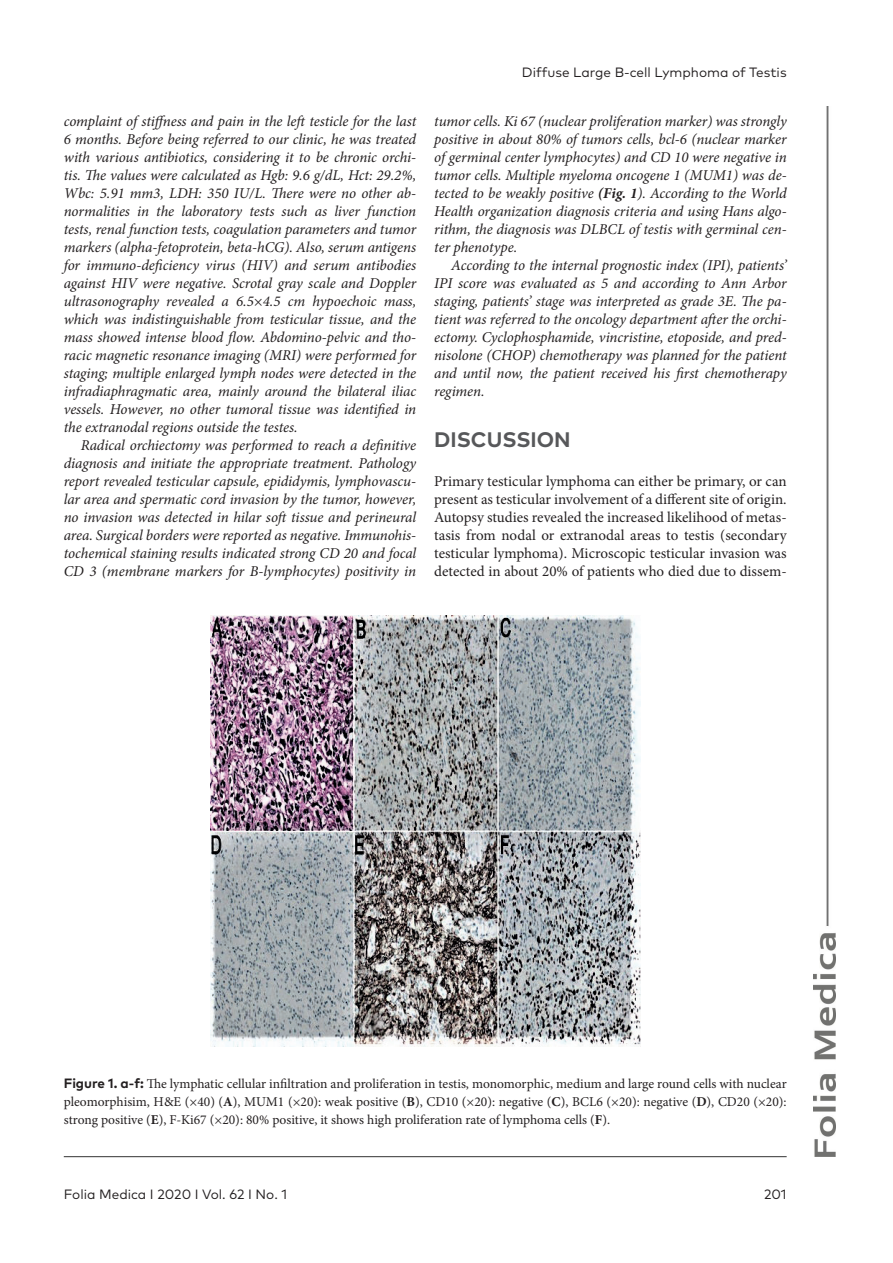
<style>
.page{position:relative;width:893px;height:1263px;background:#fff}
.page>*{position:absolute;margin:0;border:0;box-sizing:border-box;transform-origin:0 0}
.H_1{font:700 21px "FF Mark Pro";color:#57585a}
.Body_text{font:italic 15px/18px "Minion Pro";letter-spacing:-.005em;color:#231f20;text-align:justify}
.Body_text_-_no_inden{font:italic 15px/18px "Minion Pro";letter-spacing:-.01em;color:#231f20;text-align:justify}
.Body_text_-_no_inden-2{font:15px/18px "Minion Pro";color:#231f20;text-align:justify}
.FIG_Caption{font:13.5px/18px "Minion Pro";letter-spacing:-.005em;color:#231f20;text-align:justify}
.t1{font:13.5px "FF Mark Pro";color:#231f20}
.s1{font-weight:700}
.s2{font-family:"FF Mark Pro";font-weight:700}
</style>
<div class="page">
<hr style="left:64px;top:1156px;width:723px;height:1px;background:#333">
<img style="left:813px;top:106px;width:22px;height:1051px">
<img style="left:210px;top:616px;width:430px;height:430px">
<p class="Body_text_-_no_inden" style="left:64px;top:112px;width:354px">complaint of stiffness and pain in the left testicle for the last 6 months. Before being referred to our clinic, he was treated with various antibiotics, considering it to be chronic orchi&shy;tis. The values were calculated as Hgb: 9.6 g/dL, Hct: 29.2%, Wbc: 5.91 mm3, LDH: 350 IU/L. There were no other ab&shy;normalities in the laboratory tests such as liver function tests, renal function tests, coagulation parameters and tumor markers (alpha-fetoprotein, beta-hCG). Also, serum antigens for immuno-deficiency virus (HIV) and serum antibodies against HIV were negative. Scrotal gray scale and Doppler ultrasonography revealed a 6.5×4.5 cm hypoechoic mass, which was indistinguishable from testicular tissue, and the mass showed intense blood flow. Abdomino-pelvic and tho&shy;racic magnetic resonance imaging (MRI) were performed for staging; multiple enlarged lymph nodes were detected in the infradiaphragmatic area, mainly around the bilateral iliac vessels. However, no other tumoral tissue was identified in the extranodal regions outside the testes.</p>
<p class="Body_text" style="left:64px;top:436px;width:354px;text-indent:17px">Radical orchiectomy was performed to reach a definitive diagnosis and initiate the appropriate treatment. Pathology report revealed testicular capsule, epididymis, lymphovascu&shy;lar area and spermatic cord invasion by the tumor, however, no invasion was detected in hilar soft tissue and perineural area. Surgical borders were reported as negative. Immunohis&shy;tochemical staining results indicated strong CD 20 and focal CD 3 (membrane markers for B-lymphocytes) positivity in</p>
<p class="t1" style="left:522px;top:62px;width:266px">Diffuse Large B-cell Lymphoma of Testis</p>
<p class="Body_text" style="left:434px;top:112px;width:354px">tumor cells. Ki 67 (nuclear proliferation marker) was strongly positive in about 80% of tumors cells, bcl-6 (nuclear marker of germinal center lymphocytes) and CD 10 were negative in tumor cells. Multiple myeloma oncogene 1 (MUM1) was de&shy;tected to be weakly positive <span class="s1">(Fig. 1</span>). According to the World Health organization diagnosis criteria and using Hans algo&shy;rithm, the diagnosis was DLBCL of testis with germinal cen&shy;ter phenotype.</p>
<p class="Body_text" style="left:434px;top:256px;width:354px;text-indent:17px">According to the internal prognostic index (IPI), patients’ IPI score was evaluated as 5 and according to Ann Arbor staging, patients’ stage was interpreted as grade 3E. The pa&shy;tient was referred to the oncology department after the orchi&shy;ectomy. Cyclophosphamide, vincristine, etoposide, and pred&shy;nisolone (CHOP) chemotherapy was planned for the patient and until now, the patient received his first chemotherapy regimen.</p>
<p class="H_1" style="left:434px;top:423px;width:138px">DISCUSSION</p>
<p class="Body_text_-_no_inden-2" style="left:434px;top:472px;width:354px">Primary testicular lymphoma can either be primary, or can present as testicular involvement of a different site of origin.<br>Autopsy studies revealed the increased likelihood of metas&shy;tasis from nodal or extranodal areas to testis (secondary testicular lymphoma). Microscopic testicular invasion was detected in about 20% of patients who died due to dissem-</p>
<p class="FIG_Caption" style="left:64px;top:1075px;width:724px"><span class="s2">Figure 1. a-f:</span> The lymphatic cellular infiltration and proliferation in testis, monomorphic, medium and large round cells with nuclear pleomorphisim, H&amp;E (×40) (<span class="s1">A</span>), MUM1 (×20): weak positive (<span class="s1">B</span>), CD10 (×20): negative (<span class="s1">C</span>), BCL6 (×20): negative (<span class="s1">D</span>), CD20 (×20): strong positive (<span class="s1">E</span>), F-Ki67 (×20): 80% positive, it shows high proliferation rate of lymphoma cells (<span class="s1">F</span>).</p>
<p class="t1" style="left:64px;top:1184px;width:225px">Folia Medica I 2020 I Vol. 62 I No. 1</p>
<p class="t1" style="left:764px;top:1184px;width:24px">201</p>
</div>
